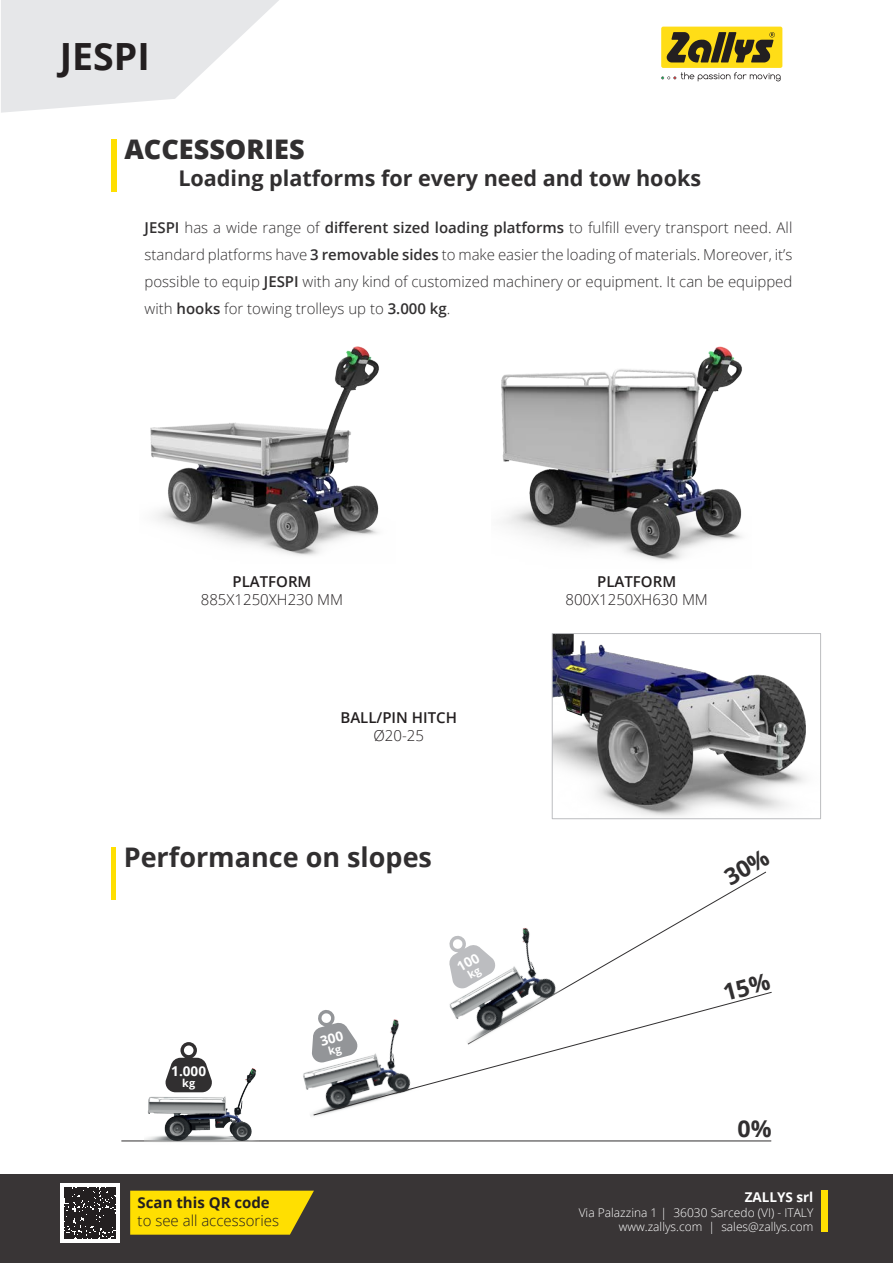
<style>
.page{position:relative;width:893px;height:1263px;background:#fff}
.page>*{position:absolute;margin:0;border:0;box-sizing:border-box;transform-origin:0 0}
.t1{font:700 37.5px "Open Sans";color:#231f20}
.t2{font:700 27px "Open Sans";color:#312f30}
.t3{font:800 27px "Open Sans";color:#312f30}
.t4{font:700 23.25px "Open Sans";color:#312f30}
.t5{font:700 21.6px "Open Sans";color:#312f30}
.t6{font:300 15px/27px "Open Sans";color:#312f30;text-align:justify}
.t7{font:300 15px "Open Sans";color:#231f20}
.t8{font:600 15px "Open Sans";color:#231f20}
.t9{font:700 15px "Open Sans";color:#231f20}
.t10{font:700 13.5px "Open Sans";color:#fff}
.t11{font:300 12px "Open Sans";color:#fff}
.t12{font:700 10.8px "Open Sans";color:#fff}
.s1{font-weight:600}
</style>
<div class="page">
<img style="left:554px;top:635px;width:252px;height:182px">
<div style="left:552px;top:633px;width:269px;height:186px;border:1px solid #bcbdc0"></div>
<div style="left:0;top:1175px;width:893px;height:88px;background:#393536"></div>
<div style="left:821px;top:1189px;width:6px;height:42px;background:#ffdf01"></div>
<div style="left:111px;top:847px;width:5px;height:53px;background:#ffdf01"></div>
<div style="left:111px;top:139px;width:5px;height:52px;background:#ffdf01"></div>
<svg style="left:661px;top:72px;width:120px;height:9px"></svg>
<div style="left:661px;top:27px;width:121px;height:41px;background:#ffdd17;border-radius:2px"></div>
<svg style="left:667px;top:32px;width:108px;height:31px"></svg>
<svg style="left:1px;top:0;width:278px;height:113px"></svg>
<img style="left:150px;top:346px;width:229px;height:210px">
<img style="left:501px;top:346px;width:241px;height:215px">
<hr style="left:122px;top:1141px;width:649px;height:1px;background:#312f30">
<svg style="left:574px;top:886px;width:169px;height:98px"></svg>
<img style="left:145px;top:1068px;width:113px;height:74px">
<img style="left:303px;top:1070px;width:17px;height:46px">
<img style="left:471px;top:927px;width:103px;height:65px">
<svg style="left:165px;top:1042px;width:47px;height:50px"></svg>
<svg style="left:313px;top:992px;width:459px;height:123px"></svg>
<div style="left:60px;top:1183px;width:60px;height:59px;background:#fff"></div>
<svg style="left:130px;top:1191px;width:184px;height:44px;background:#f0d204"></svg>
<svg style="left:65px;top:1187px;width:51px;height:51px;background:#373334"></svg>
<svg style="left:312px;top:1009px;width:46px;height:54px"></svg>
<svg style="left:449px;top:935px;width:46px;height:54px"></svg>
<svg style="left:723px;top:973px;width:48px;height:28px"></svg>
<svg style="left:741px;top:871px;width:25px;height:15px"></svg>
<p class="t1" style="left:60px;top:30px;width:92px">JESPI</p>
<p class="t3" style="left:124px;top:129px;width:182px">ACCESSORIES</p>
<p class="t5" style="left:178px;top:163px;width:524px">Loading platforms for every need and tow hooks</p>
<p class="t6" style="left:145px;top:214px;width:649px"><span class="s1">JESPI</span> has a wide range of <span class="s1">different sized loading platforms</span> to fulfill every transport need. All standard platforms have <span class="s1">3 removable sides</span> to make easier the loading of materials. Moreover, it’s possible to equip <span class="s1">JESPI</span> with any kind of customized machinery or equipment. It can be equipped with <span class="s1">hooks</span> for towing trolleys up to <span class="s1">3.000 kg</span>.</p>
<p class="t8" style="left:232px;top:571px;width:80px">PLATFORM</p>
<p class="t7" style="left:201px;top:589px;width:144px">885X1250XH230 MM</p>
<p class="t8" style="left:340px;top:707px;width:118px">BALL/PIN HITCH</p>
<p class="t7" style="left:373px;top:725px;width:52px">Ø20-25</p>
<p class="t2" style="left:124px;top:838px;width:310px">Performance on slopes</p>
<p class="t10" style="left:171px;top:1062px;width:36px">1.000</p>
<p class="t12" style="left:182px;top:1075px;width:14px">kg</p>
<p class="t9" style="left:138px;top:1192px;width:134px">Scan this QR code</p>
<p class="t7" style="left:138px;top:1210px;width:143px">to see all accessories</p>
<p class="t8" style="left:597px;top:571px;width:80px">PLATFORM</p>
<p class="t7" style="left:565px;top:589px;width:144px">800X1250XH630 MM</p>
<p class="t4" style="left:737px;top:1112px;width:36px">0%</p>
<p class="t10" style="left:745px;top:1188px;width:70px">ZALLYS srl</p>
<p class="t11" style="left:579px;top:1204px;width:236px">Via Palazzina 1 | 36030 Sarcedo (VI) - ITALY</p>
<p class="t11" style="left:619px;top:1218px;width:196px">www.zallys.com | sales@zallys.com</p>
</div>
